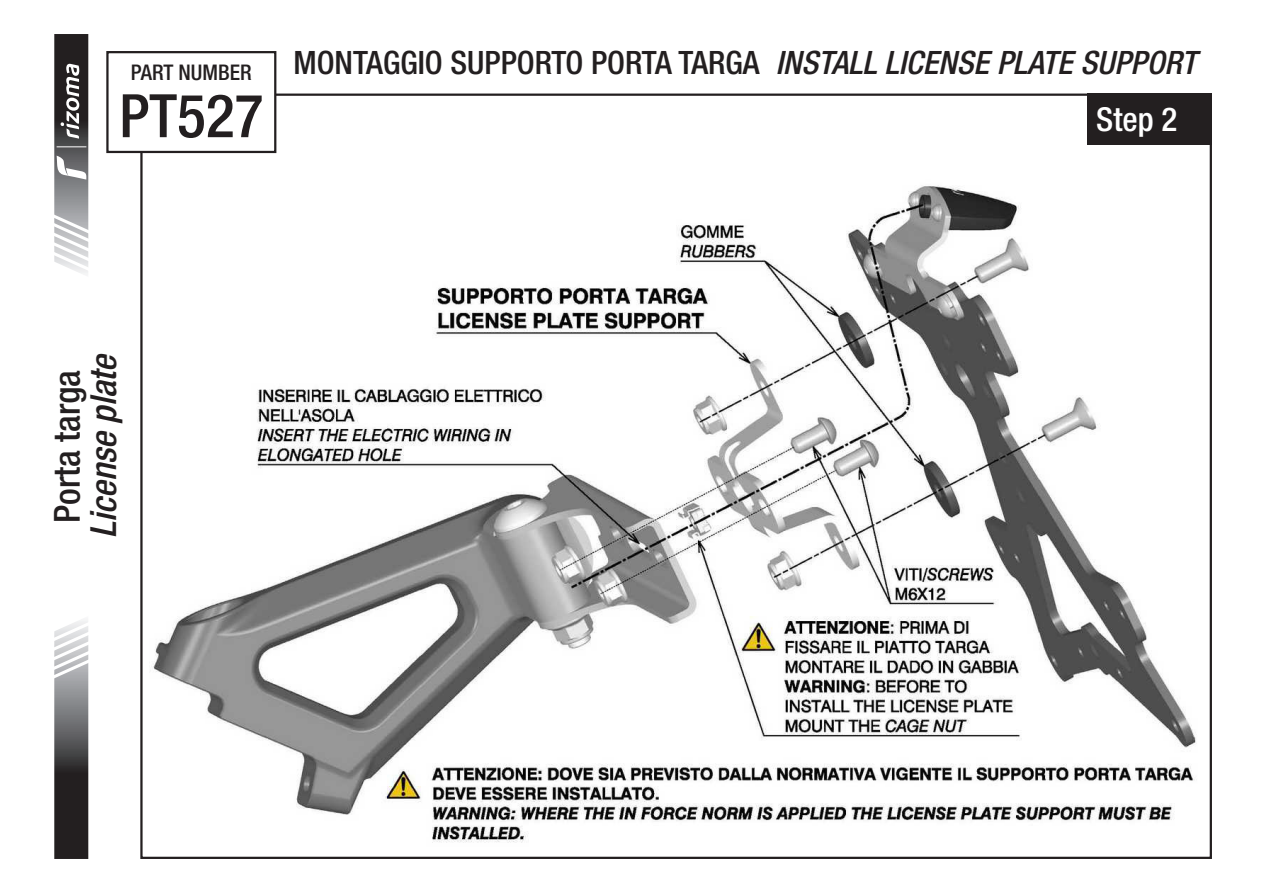
<style>
.page{position:relative;width:1263px;height:893px;background:#fff}
.page>*{position:absolute;margin:0;border:0;box-sizing:border-box;transform-origin:0 0}
.t1{font:500 condensed 60px "Helvetica Neue LT Std";color:#231f20}
.t2{font:italic 500 condensed 36px "Helvetica Neue LT Std";color:#231f20}
.t3{font:500 condensed 36px "Helvetica Neue LT Std";color:#231f20}
.t4{font:500 condensed 33px "Helvetica Neue LT Std";color:#fff}
.t5{font:500 condensed 32.4px "Helvetica Neue LT Std";color:#231f20}
.t6{font:500 condensed 21.6px "Helvetica Neue LT Std";color:#231f20}
.s1{font-style:italic}
</style>
<div class="page">
<img style="left:150px;top:106px;width:1046px;height:737px">
<div style="left:1088px;top:94px;width:124px;height:51px;background:#231f20"></div>
<svg style="left:54px;top:620px;width:35px;height:239px;background:#706f70"></svg>
<svg style="left:54px;top:34px;width:35px;height:240px"></svg>
<div style="left:107px;top:52px;width:168px;height:100px;background:#fff"></div>
<div style="left:106px;top:51px;width:170px;height:102px;border:2px solid #231f20"></div>
<p class="t6" style="left:131px;top:59px;width:122px">PART NUMBER</p>
<h1 class="t1" style="left:119px;top:80px;width:146px">PT527</h1>
<p class="t5" style="left:293px;top:43px;width:904px">MONTAGGIO SUPPORTO PORTA TARGA <span class="s1">INSTALL LICENSE PLATE SUPPORT</span></p>
<p class="t4" style="left:1096px;top:99px;width:83px">Step 2</p>
<p class="t2" style="left:82px;top:538px;width:187px;rotate:-90deg">License plate</p>
<p class="t3" style="left:46px;top:523px;width:155px;rotate:-90deg">Porta targa</p>
</div>
